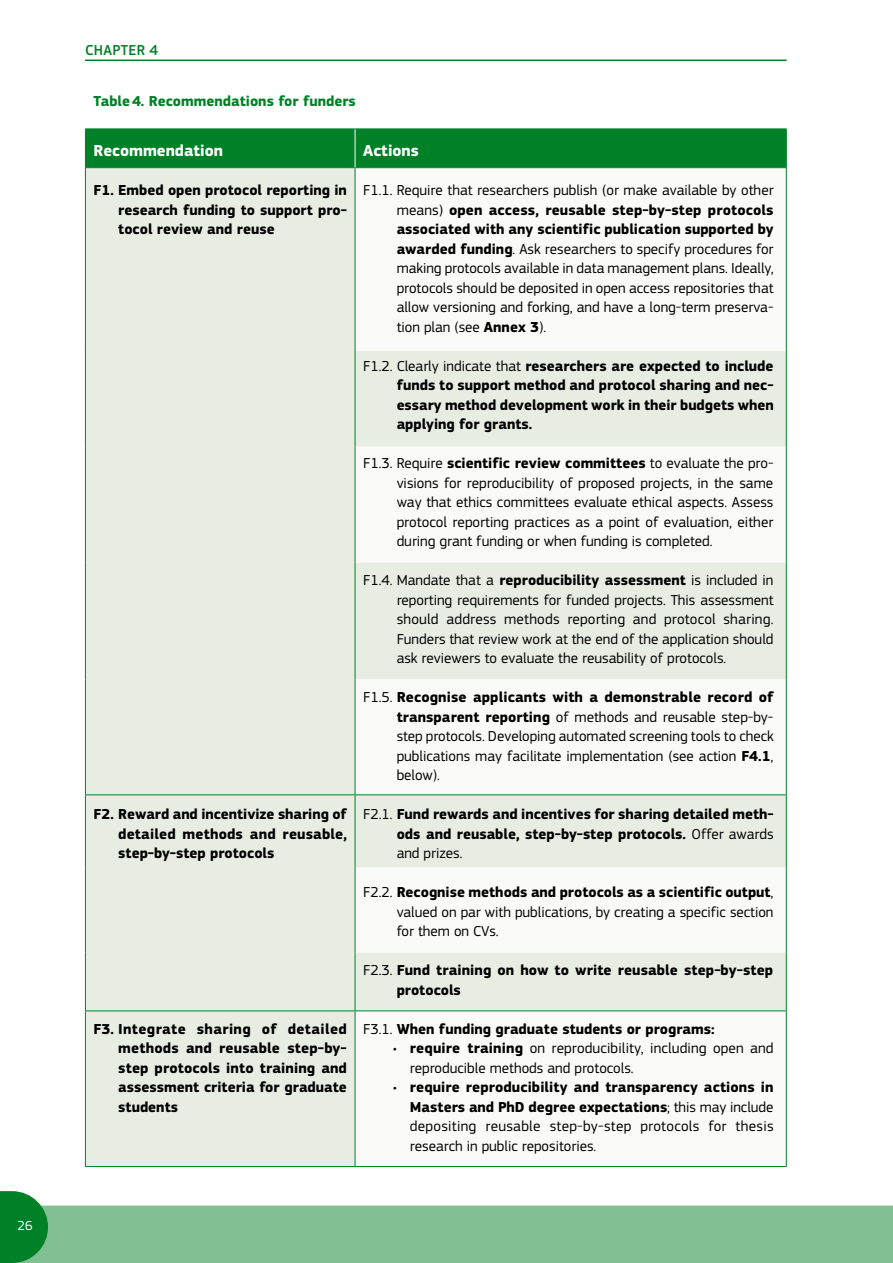
<style>
.page{position:relative;width:893px;height:1263px;background:#fff}
.page>*{position:absolute;margin:0;border:0;box-sizing:border-box;transform-origin:0 0}
.Body_Text_Table{font:700 16.5px "EC Square Sans Pro";color:#fff}
.Body_Text_Table-2{font:15px/19.5px "EC Square Sans Pro";color:#000;text-align:justify}
.Body_Text_Table-3{font:700 15px/19.5px "EC Square Sans Pro";color:#000;text-align:justify}
.t1{font:700 15px "EC Square Sans Pro";color:#008127}
.t2{font:500 15px "EC Square Sans Pro";letter-spacing:.02em;color:#008127}
.t3{font:13.5px "EC Square Sans Pro";color:#fff}
.s1{font-weight:700}
.s2{font-weight:400}
</style>
<div class="page">
<hr style="left:85px;top:60px;width:702px;height:1px;background:#008127">
<div style="left:48px;top:1205px;width:845px;height:58px;background:#80c093"></div>
<svg style="left:0;top:1191px;width:48px;height:72px;background:#1d8f3f"></svg>
<div style="left:86px;top:130px;width:700px;height:37px;background:#008127"></div>
<div style="left:86px;top:168px;width:269px;height:998px;background:#e8ede3"></div>
<svg style="left:356px;top:168px;width:430px;height:998px"></svg>
<hr style="left:85px;top:129px;width:270px;height:1px;background:#008127">
<hr style="left:85px;top:129px;width:1px;height:38px;background:#008127">
<hr style="left:355px;top:129px;width:432px;height:1px;background:#008127">
<hr style="left:786px;top:129px;width:1px;height:38px;background:#008127">
<hr style="left:85px;top:167px;width:270px;height:1px;background:#008127">
<hr style="left:355px;top:167px;width:432px;height:1px;background:#008127">
<hr style="left:355px;top:129px;width:1px;height:38px;background:#fff">
<hr style="left:85px;top:168px;width:1px;height:183px;background:#008127">
<hr style="left:355px;top:168px;width:1px;height:183px;background:#008127">
<hr style="left:786px;top:168px;width:1px;height:183px;background:#008127">
<hr style="left:85px;top:351px;width:1px;height:96px;background:#008127">
<hr style="left:355px;top:351px;width:1px;height:96px;background:#008127">
<hr style="left:786px;top:351px;width:1px;height:96px;background:#008127">
<hr style="left:85px;top:447px;width:1px;height:115px;background:#008127">
<hr style="left:355px;top:447px;width:1px;height:115px;background:#008127">
<hr style="left:786px;top:447px;width:1px;height:115px;background:#008127">
<hr style="left:85px;top:562px;width:1px;height:117px;background:#008127">
<hr style="left:355px;top:562px;width:1px;height:117px;background:#008127">
<hr style="left:786px;top:562px;width:1px;height:117px;background:#008127">
<hr style="left:85px;top:679px;width:1px;height:115px;background:#008127">
<hr style="left:355px;top:679px;width:1px;height:115px;background:#008127">
<hr style="left:786px;top:679px;width:1px;height:115px;background:#008127">
<hr style="left:85px;top:794px;width:270px;height:1px;background:#008127">
<hr style="left:85px;top:795px;width:1px;height:72px;background:#008127">
<hr style="left:355px;top:794px;width:432px;height:1px;background:#008127">
<hr style="left:355px;top:795px;width:1px;height:72px;background:#008127">
<hr style="left:786px;top:795px;width:1px;height:72px;background:#008127">
<hr style="left:85px;top:867px;width:1px;height:85px;background:#008127">
<hr style="left:355px;top:867px;width:1px;height:85px;background:#008127">
<hr style="left:786px;top:867px;width:1px;height:85px;background:#008127">
<hr style="left:85px;top:952px;width:1px;height:58px;background:#008127">
<hr style="left:355px;top:952px;width:1px;height:58px;background:#008127">
<hr style="left:786px;top:952px;width:1px;height:58px;background:#008127">
<hr style="left:85px;top:1010px;width:270px;height:1px;background:#008127">
<hr style="left:85px;top:1011px;width:1px;height:155px;background:#008127">
<hr style="left:355px;top:1010px;width:432px;height:1px;background:#008127">
<hr style="left:355px;top:1011px;width:1px;height:155px;background:#008127">
<hr style="left:786px;top:1011px;width:1px;height:155px;background:#008127">
<hr style="left:85px;top:1166px;width:270px;height:1px;background:#008127">
<hr style="left:355px;top:1166px;width:432px;height:1px;background:#008127">
<p class="t3" style="left:18px;top:1218px;width:17px">26</p>
<p class="t2" style="left:85px;top:42px;width:74px">CHAPTER 4</p>
<p class="t1" style="left:94px;top:92px;width:264px">Table4. Recommendations for funders</p>
<p class="Body_Text_Table" style="left:94px;top:141px;width:131px">Recommendation</p>
<p class="Body_Text_Table" style="left:363px;top:141px;width:57px">Actions</p>
<p class="Body_Text_Table-3" style="left:118px;top:181px;width:230px;text-indent:-25px">F1. Embed open protocol reporting in research funding to support pro&shy;tocol review and reuse</p>
<p class="Body_Text_Table-2" style="left:397px;top:180px;width:379px;text-indent:-33px">F1.1. Require that researchers publish (or make available by other means) <span class="s1">open access, reusable step-by-step protocols associated with any scientific publication supported by awarded funding</span>. Ask researchers to specify procedures for making protocols available in data management plans. Ideally, protocols should be deposited in open access repositories that allow versioning and forking, and have a long-term preserva&shy;tion plan (see <span class="s1">Annex 3</span>).</p>
<p class="Body_Text_Table-3" style="left:397px;top:356px;width:379px;text-indent:-33px"><span class="s2">F1.2. Clearly indicate that</span> researchers are expected to include funds to support method and protocol sharing and nec&shy;essary method development work in their budgets when applying for grants.</p>
<p class="Body_Text_Table-2" style="left:397px;top:453px;width:378px;text-indent:-33px">F1.3. Require <span class="s1">scientific review committees</span> to evaluate the pro&shy;visions for reproducibility of proposed projects, in the same way that ethics committees evaluate ethical aspects. Assess protocol reporting practices as a point of evaluation, either during grant funding or when funding is completed.</p>
<p class="Body_Text_Table-2" style="left:397px;top:570px;width:378px;text-indent:-33px">F1.4. Mandate that a <span class="s1">reproducibility assessment</span> is included in reporting requirements for funded projects. This assessment should address methods reporting and protocol sharing.<br>Funders that review work at the end of the application should ask reviewers to evaluate the reusability of protocols.</p>
<p class="Body_Text_Table-2" style="left:397px;top:687px;width:379px;text-indent:-33px">F1.5. <span class="s1">Recognise applicants with a demonstrable record of transparent reporting</span> of methods and reusable step-by&shy;step protocols. Developing automated screening tools to check publications may facilitate implementation (see action <span class="s1">F4.1</span>, below).</p>
<p class="Body_Text_Table-3" style="left:118px;top:805px;width:230px;text-indent:-25px">F2. Reward and incentivize sharing of detailed methods and reusable, step-by-step protocols</p>
<p class="Body_Text_Table-3" style="left:397px;top:805px;width:378px;text-indent:-33px"><span class="s2">F2.1.</span> Fund rewards and incentives for sharing detailed meth&shy;ods and reusable, step-by-step protocols. <span class="s2">Offer awards and prizes.</span></p>
<p class="Body_Text_Table-2" style="left:397px;top:882px;width:378px;text-indent:-33px">F2.2. <span class="s1">Recognise methods and protocols as a scientific output</span>, valued on par with publications, by creating a specific section for them on CVs.</p>
<p class="Body_Text_Table-3" style="left:397px;top:961px;width:378px;text-indent:-33px"><span class="s2">F2.3.</span> Fund training on how to write reusable step-by-step protocols</p>
<p class="Body_Text_Table-3" style="left:118px;top:1019px;width:230px;text-indent:-25px">F3. Integrate sharing of detailed methods and reusable step-by&shy;step protocols into training and assessment criteria for graduate students</p>
<p class="Body_Text_Table-3" style="left:363px;top:1019px;width:353px"><span class="s2">F3.1.</span> When funding graduate students or programs:</p>
<p class="Body_Text_Table-2" style="left:410px;top:1038px;width:365px;text-indent:-17px">• <span class="s1">require training</span> on reproducibility, including open and reproducible methods and protocols.</p>
<p class="Body_Text_Table-2" style="left:410px;top:1077px;width:365px;text-indent:-17px">• <span class="s1">require reproducibility and transparency actions in Masters and PhD degree expectations</span>; this may include depositing reusable step-by-step protocols for thesis research in public repositories.</p>
</div>
